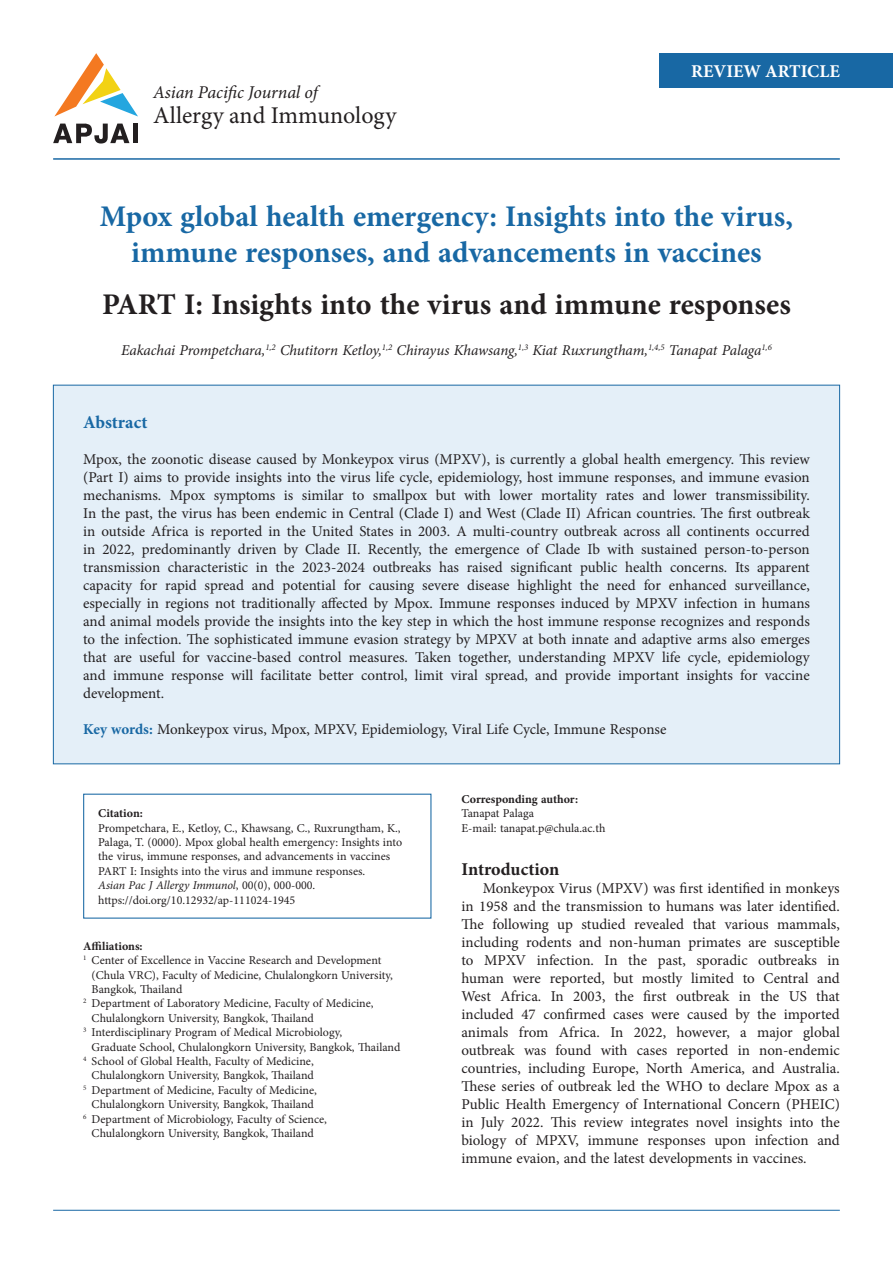
<style>
.page{position:relative;width:893px;height:1263px;background:#fff}
.page>*{position:absolute;margin:0;border:0;box-sizing:border-box;transform-origin:0 0}
.t1{font:700 30px/36px "Minion Pro";color:#1868a4;text-align:center}
.t2{font:700 30px "Minion Pro";color:#231f20}
.t3{font:24px "Minion Pro";color:#231f20}
.t4{font:italic 18px "Minion Pro";letter-spacing:-.01em;color:#231f20}
.t5{font:700 18px "Minion Pro";color:#fff}
.t6{font:700 18px "Minion Pro";letter-spacing:-.005em;color:#231f20}
.t7{font:700 18px "Minion Pro";color:#1868a4}
.t8{font:15px/18px "Minion Pro";color:#231f20;text-align:justify}
.t9{font:italic 15px "Minion Pro";letter-spacing:-.01em;color:#231f20}
.t10{font:12px/14.4px "Minion Pro";color:#231f20}
.t11{font:700 12px "Minion Pro";color:#231f20}
.s1{font-weight:700;color:#1868a4}
.s2{font-style:italic}
</style>
<div class="page">
<div style="left:53px;top:385px;width:787px;height:379px;background:#e4eff8;border:1px solid #1868a4"></div>
<div style="left:659px;top:53px;width:234px;height:34px;background:#1868a4"></div>
<svg style="left:54px;top:53px;width:84px;height:63px"></svg>
<div style="left:133px;top:124px;width:5px;height:19px;background:#231f20"></div>
<svg style="left:53px;top:123px;width:76px;height:21px"></svg>
<hr style="left:53px;top:158px;width:787px;height:2px;background:#1868a4">
<hr style="left:53px;top:1210px;width:787px;height:1px;background:#1868a4">
<p class="t4" style="left:153px;top:80px;width:166px">Asian Pacific Journal of</p>
<p class="t3" style="left:153px;top:100px;width:245px">Allergy and Immunology</p>
<p class="t5" style="left:691px;top:58px;width:150px">REVIEW ARTICLE</p>
<p class="t1" style="left:100px;top:198px;width:695px">Mpox global health emergency: Insights into the virus, immune responses, and advancements in vaccines</p>
<p class="t2" style="left:102px;top:283px;width:690px">PART I: Insights into the virus and immune responses</p>
<p class="t9" style="left:121px;top:340px;width:652px">Eakachai Prompetchara,<sup>1,2</sup> Chutitorn Ketloy,<sup>1,2</sup> Chirayus Khawsang,<sup>1,3</sup> Kiat Ruxrungtham,<sup>1,4,5</sup> Tanapat Palaga<sup>1,6</sup></p>
<p class="t7" style="left:83px;top:410px;width:66px">Abstract</p>
<p class="t8" style="left:83px;top:450px;width:728px">Mpox, the zoonotic disease caused by Monkeypox virus (MPXV), is currently a global health emergency. This review (Part I) aims to provide insights into the virus life cycle, epidemiology, host immune responses, and immune evasion mechanisms. Mpox symptoms is similar to smallpox but with lower mortality rates and lower transmissibility.<br>In the past, the virus has been endemic in Central (Clade I) and West (Clade II) African countries. The first outbreak in outside Africa is reported in the United States in 2003. A multi-country outbreak across all continents occurred in 2022, predominantly driven by Clade II. Recently, the emergence of Clade Ib with sustained person-to-person transmission characteristic in the 2023-2024 outbreaks has raised significant public health concerns. Its apparent capacity for rapid spread and potential for causing severe disease highlight the need for enhanced surveillance, especially in regions not traditionally affected by Mpox. Immune responses induced by MPXV infection in humans and animal models provide the insights into the key step in which the host immune response recognizes and responds to the infection. The sophisticated immune evasion strategy by MPXV at both innate and adaptive arms also emerges that are useful for vaccine-based control measures. Taken together, understanding MPXV life cycle, epidemiology and immune response will facilitate better control, limit viral spread, and provide important insights for vaccine development.</p>
<p class="t8" style="left:83px;top:720px;width:585px"><span class="s1">Key words:</span> Monkeypox virus, Mpox, MPXV, Epidemiology, Viral Life Cycle, Immune Response</p>
<p class="t11" style="left:98px;top:805px;width:46px">Citation:</p>
<p class="t10" style="left:98px;top:821px;width:306px">Prompetchara, E., Ketloy, C., Khawsang, C., Ruxrungtham, K., Palaga, T. (0000). Mpox global health emergency: Insights into the virus, immune responses, and advancements in vaccines PART I: Insights into the virus and immune responses.<br><span class="s2">Asian Pac J Allergy Immunol</span>, 00(0), 000-000. https://doi.org/10.12932/ap-111024-1945</p>
<p class="t11" style="left:83px;top:937px;width:61px">Affiliations:</p>
<p class="t10" style="left:92px;top:953px;width:303px;text-indent:-9px"><sup>1</sup> Center of Excellence in Vaccine Research and Development (Chula VRC), Faculty of Medicine, Chulalongkorn University,<br>Bangkok, Thailand</p>
<p class="t10" style="left:92px;top:996px;width:283px;text-indent:-9px"><sup>2</sup> Department of Laboratory Medicine, Faculty of Medicine,<br>Chulalongkorn University, Bangkok, Thailand</p>
<p class="t10" style="left:92px;top:1025px;width:310px;text-indent:-9px"><sup>3</sup> Interdisciplinary Program of Medical Microbiology,<br>Graduate School, Chulalongkorn University, Bangkok, Thailand</p>
<p class="t10" style="left:83px;top:1054px;width:232px;text-align:right"><sup>4</sup> School of Global Health, Faculty of Medicine,<br>Chulalongkorn University, Bangkok, Thailand</p>
<p class="t10" style="left:83px;top:1083px;width:235px;text-align:center"><sup>5</sup> Department of Medicine, Faculty of Medicine,<br>Chulalongkorn University, Bangkok, Thailand</p>
<p class="t10" style="left:83px;top:1112px;width:245px;text-align:center"><sup>6</sup> Department of Microbiology, Faculty of Science,<br>Chulalongkorn University, Bangkok, Thailand</p>
<p class="t11" style="left:461px;top:790px;width:118px">Corresponding author:</p>
<p class="t10" style="left:461px;top:806px;width:74px">Tanapat Palaga</p>
<p class="t10" style="left:461px;top:821px;width:145px">E-mail: tanapat.p@chula.ac.th</p>
<p class="t6" style="left:461px;top:856px;width:99px">Introduction</p>
<p class="t8" style="left:461px;top:879px;width:380px;text-indent:21px">Monkeypox Virus (MPXV) was first identified in monkeys in 1958 and the transmission to humans was later identified.<br>The following up studied revealed that various mammals, including rodents and non-human primates are susceptible to MPXV infection. In the past, sporadic outbreaks in human were reported, but mostly limited to Central and West Africa. In 2003, the first outbreak in the US that included 47 confirmed cases were caused by the imported animals from Africa. In 2022, however, a major global outbreak was found with cases reported in non-endemic countries, including Europe, North America, and Australia.<br>These series of outbreak led the WHO to declare Mpox as a Public Health Emergency of International Concern (PHEIC) in July 2022. This review integrates novel insights into the biology of MPXV, immune responses upon infection and immune evaion, and the latest developments in vaccines.</p>
</div>
